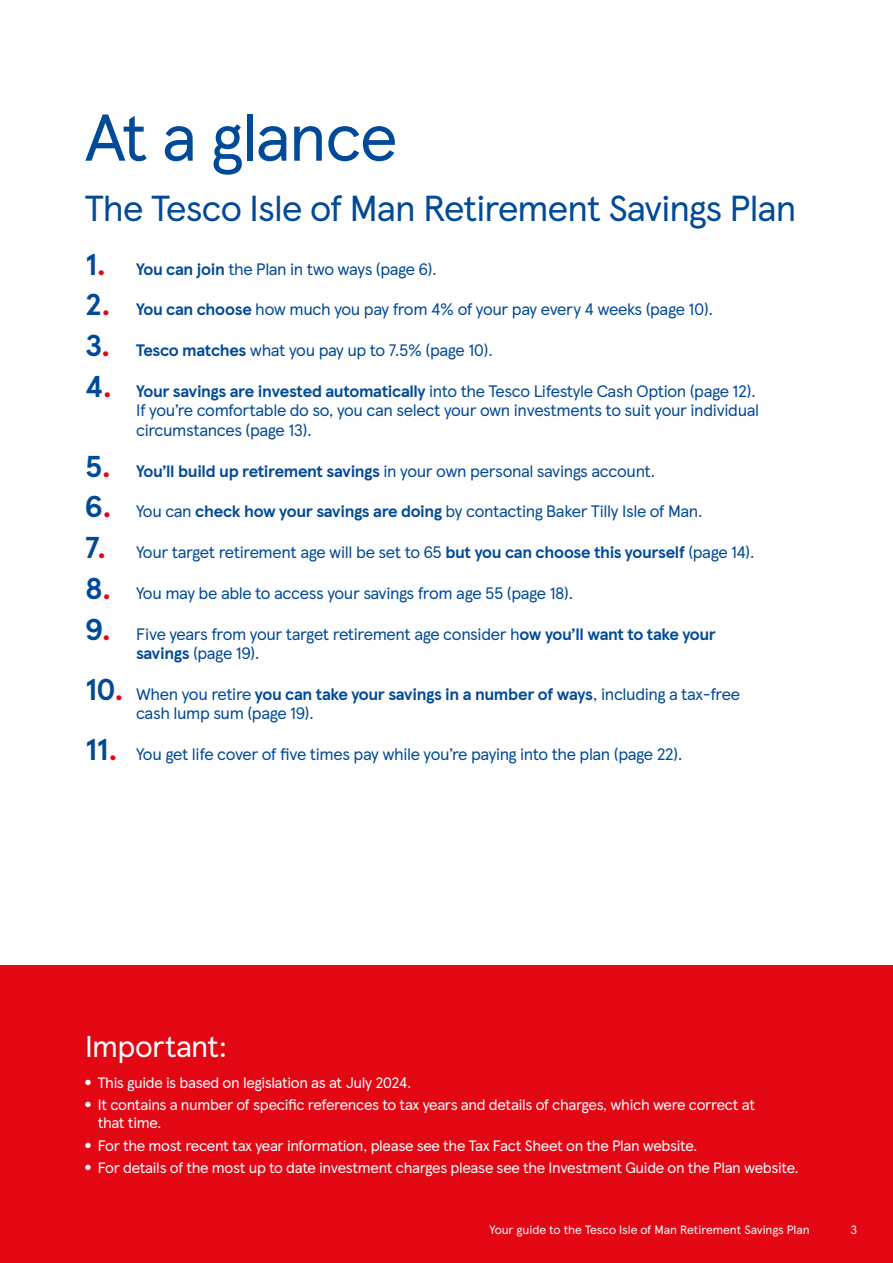
<style>
.page{position:relative;width:893px;height:1263px;background:#fff}
.page>*{position:absolute;margin:0;border:0;box-sizing:border-box;transform-origin:0 0}
.t1{font:66px "TESCO Modern";letter-spacing:-.02em;color:#004a97}
.t2{font:36px "TESCO Modern";letter-spacing:-.02em;color:#004a97}
.t3{font:30px "TESCO Modern";letter-spacing:-.025em;color:#fff}
.t4{font:16.5px/19.5px "TESCO Modern";letter-spacing:-.02em;color:#004a97}
.t5{font:15px/18px "TESCO Modern";letter-spacing:-.02em;color:#fff}
.t6{font:12px "TESCO Modern";letter-spacing:-.005em;color:#fff}
.s1{font-weight:700;font-size:30px}
.s2{font-weight:700;font-size:30px;color:#e30613}
.s3{font-weight:700}
</style>
<div class="page">
<div style="left:0;top:965px;width:893px;height:298px;background:#e30613"></div>
<h1 class="t1" style="left:85px;top:88px;width:314px">At a glance</h1>
<h2 class="t2" style="left:85px;top:181px;width:713px">The Tesco Isle of Man Retirement Savings Plan</h2>
<p class="t4" style="left:85px;top:258px;width:353px"><span class="s1">1</span><span class="s2">.</span> <span class="s3">You can join</span> the Plan in two ways (page 6).</p>
<p class="t4" style="left:85px;top:299px;width:630px"><span class="s1">2</span><span class="s2">.</span> <span class="s3">You can choose</span> how much you pay from 4% of your pay every 4 weeks (page 10).</p>
<p class="t4" style="left:85px;top:339px;width:410px"><span class="s1">3</span><span class="s2">.</span> <span class="s3">Tesco matches</span> what you pay up to 7.5% (page 10).</p>
<p class="t4" style="left:136px;top:380px;width:624px;text-indent:-51px"><span class="s1">4</span><span class="s2">.</span> <span class="s3">Your savings are invested automatically</span> into the Tesco Lifestyle Cash Option (page 12).<br>If you’re comfortable do so, you can select your own investments to suit your individual circumstances (page 13).</p>
<p class="t4" style="left:85px;top:460px;width:572px"><span class="s1">5</span><span class="s2">.</span> <span class="s3">You’ll build up retirement savings</span> in your own personal savings account.</p>
<p class="t4" style="left:85px;top:501px;width:619px"><span class="s1">6</span><span class="s2">.</span> You can <span class="s3">check how your savings are doing</span> by contacting Baker Tilly Isle of Man.</p>
<p class="t4" style="left:85px;top:541px;width:671px"><span class="s1">7</span><span class="s2">.</span> Your target retirement age will be set to 65 <span class="s3">but you can choose this yourself</span> (page 14).</p>
<p class="t4" style="left:85px;top:582px;width:490px"><span class="s1">8</span><span class="s2">.</span> You may be able to access your savings from age 55 (page 18).</p>
<p class="t4" style="left:136px;top:623px;width:581px;text-indent:-51px"><span class="s1">9</span><span class="s2">.</span> Five years from your target retirement age consider h<span class="s3">ow you’ll want to take your savings</span> (page 19).</p>
<p class="t4" style="left:136px;top:683px;width:605px;text-indent:-51px"><span class="s1">10</span><span class="s2">.</span> When you retire <span class="s3">you can take your savings in a number of ways</span>, including a tax-free cash lump sum (page 19).</p>
<p class="t4" style="left:85px;top:743px;width:599px"><span class="s1">11</span><span class="s2">.</span> You get life cover of five times pay while you’re paying into the plan (page 22).</p>
<h3 class="t3" style="left:85px;top:1024px;width:144px">Important:</h3>
<p class="t5" style="left:85px;top:1073px;width:328px">● This guide is based on legislation as at July 2024.</p>
<p class="t5" style="left:98px;top:1095px;width:659px;text-indent:-13px">● It contains a number of specific references to tax years and details of charges, which were correct at that time.</p>
<p class="t5" style="left:85px;top:1135px;width:614px">● For the most recent tax year information, please see the Tax Fact Sheet on the Plan website.</p>
<p class="t5" style="left:85px;top:1158px;width:715px">● For details of the most up to date investment charges please see the Investment Guide on the Plan website.</p>
<p class="t6" style="left:489px;top:1221px;width:322px">Your guide to the Tesco Isle of Man Retirement Savings Plan</p>
<p class="t6" style="left:850px;top:1221px;width:8px">3</p>
</div>
